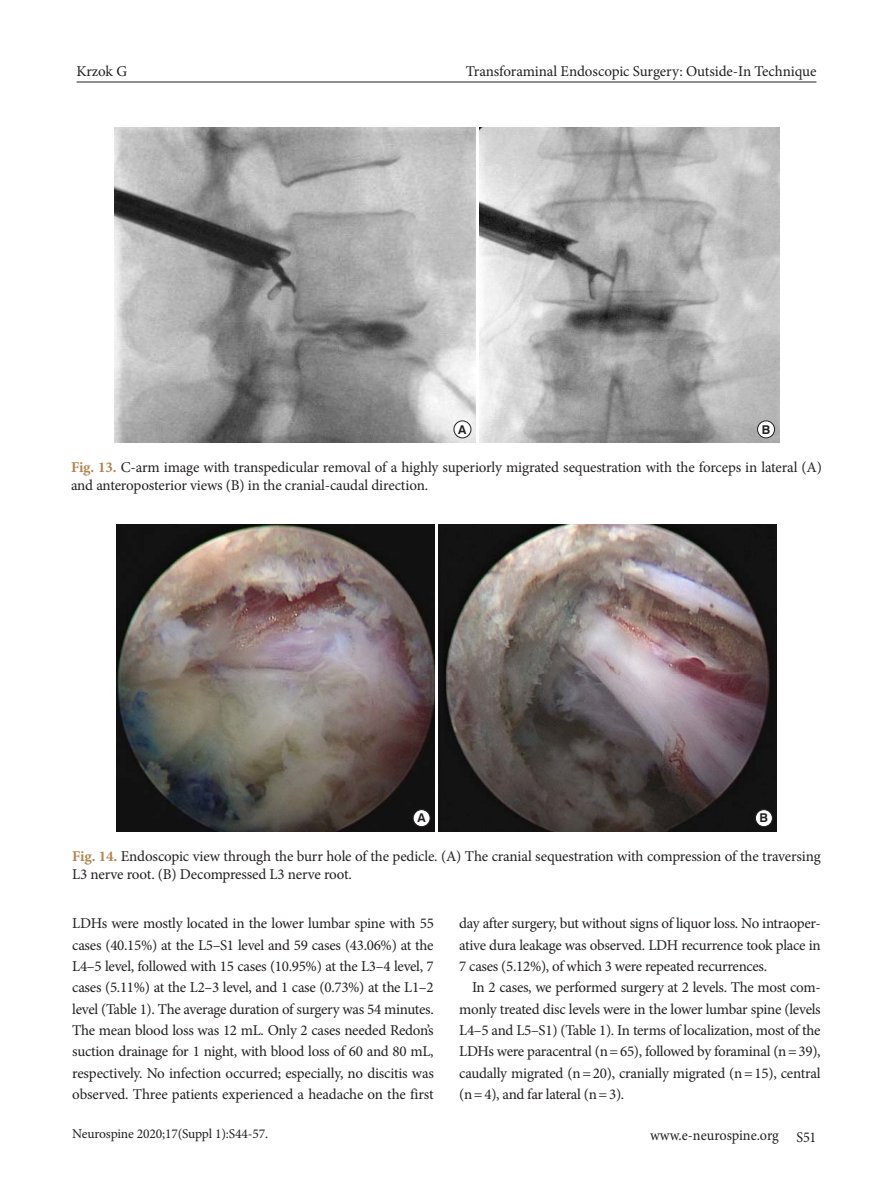
<style>
.page{position:relative;width:893px;height:1191px;background:#fff}
.page>*{position:absolute;margin:0;border:0;box-sizing:border-box;transform-origin:0 0}
.t1{font:17.4px "Times New Roman";color:#000}
.본문{font:15px/21.3px "Minion Pro";letter-spacing:-.015em;color:#231f20;text-align:justify}
.표그림캡션{font:15px/18px "Minion Pro";letter-spacing:-.01em;color:#231f20}
.본문-2{font:15px "Minion Pro";letter-spacing:-.015em;color:#231f20;scale:.95 1}
.t2{font:13.5px "Minion Pro";letter-spacing:-.01em;color:#231f20}
.t3{font:700 12.15px "Swiss 721 BT";color:#231f20}
.s1{font-weight:700;color:#b28450}
</style>
<div class="page">
<hr style="left:77px;top:82px;width:739px;height:1px;background:#231f20">
<img style="left:115px;top:128px;width:360px;height:314px">
<img style="left:480px;top:128px;width:299px;height:314px">
<div style="left:454px;top:421px;width:17px;height:17px;background:#fff;border-radius:50%"></div>
<div style="left:454px;top:420px;width:17px;height:18px;border:1px solid #231f20;border-radius:50%"></div>
<div style="left:757px;top:421px;width:17px;height:17px;background:#fff;border-radius:50%"></div>
<div style="left:757px;top:420px;width:18px;height:18px;border:1px solid #231f20;border-radius:50%"></div>
<img style="left:116px;top:524px;width:319px;height:307px">
<div style="left:413px;top:809px;width:17px;height:17px;background:#fff;border-radius:50%"></div>
<div style="left:413px;top:809px;width:17px;height:18px;border:1px solid #231f20;border-radius:50%"></div>
<img style="left:439px;top:524px;width:337px;height:307px">
<div style="left:755px;top:809px;width:17px;height:17px;background:#fff;border-radius:50%"></div>
<div style="left:755px;top:809px;width:18px;height:18px;border:1px solid #231f20;border-radius:50%"></div>
<p class="본문" style="left:77px;top:61px;width:52px">Krzok G</p>
<p class="본문" style="left:466px;top:61px;width:352px">Transforaminal Endoscopic Surgery: Outside-In Technique</p>
<p class="t3" style="left:458px;top:422px;width:10px">A</p>
<p class="t3" style="left:762px;top:422px;width:10px">B</p>
<p class="표그림캡션" style="left:71px;top:458px;width:752px"><span class="s1">Fig. 13.</span> C-arm image with transpedicular removal of a highly superiorly migrated sequestration with the forceps in lateral (A) and anteroposterior views (B) in the cranial-caudal direction.</p>
<p class="t3" style="left:417px;top:810px;width:10px">A</p>
<p class="t3" style="left:760px;top:810px;width:10px">B</p>
<p class="표그림캡션" style="left:72px;top:846px;width:750px"><span class="s1">Fig. 14.</span> Endoscopic view through the burr hole of the pedicle. (A) The cranial sequestration with compression of the traversing<br>L3 nerve root. (B) Decompressed L3 nerve root.</p>
<p class="본문" style="left:72px;top:913px;width:363px">LDHs were mostly located in the lower lumbar spine with 55 cases (40.15%) at the L5–S1 level and 59 cases (43.06%) at the L4–5 level, followed with 15 cases (10.95%) at the L3–4 level, 7 cases (5.11%) at the L2–3 level, and 1 case (0.73%) at the L1–2 level (Table 1). The average duration of surgery was 54 minutes.<br>The mean blood loss was 12 mL. Only 2 cases needed Redon’s suction drainage for 1 night, with blood loss of 60 and 80 mL, respectively. No infection occurred; especially, no discitis was observed. Three patients experienced a headache on the first</p>
<p class="본문" style="left:459px;top:913px;width:363px">day after surgery, but without signs of liquor loss. No intraoper&shy;ative dura leakage was observed. LDH recurrence took place in 7 cases (5.12%), of which 3 were repeated recurrences.</p>
<p class="t1" style="left:115px;top:930px;width:547px">compression of the traversing L3 nerve root. (B) Decompressed L3 nerve root.</p>
<p class="본문" style="left:459px;top:977px;width:363px;text-indent:13px">In 2 cases, we performed surgery at 2 levels. The most com&shy;monly treated disc levels were in the lower lumbar spine (levels L4–5 and L5–S1) (Table 1). In terms of localization, most of the LDHs were paracentral (n= 65), followed by foraminal (n= 39), caudally migrated (n= 20), cranially migrated (n= 15), central (n= 4), and far lateral (n= 3).</p>
<p class="t2" style="left:72px;top:1124px;width:197px">Neurospine 2020;17(Suppl 1):S44-57.</p>
<p class="본문-2" style="left:650px;top:1125px;width:177px">www.e-neurospine.org S51</p>
</div>
